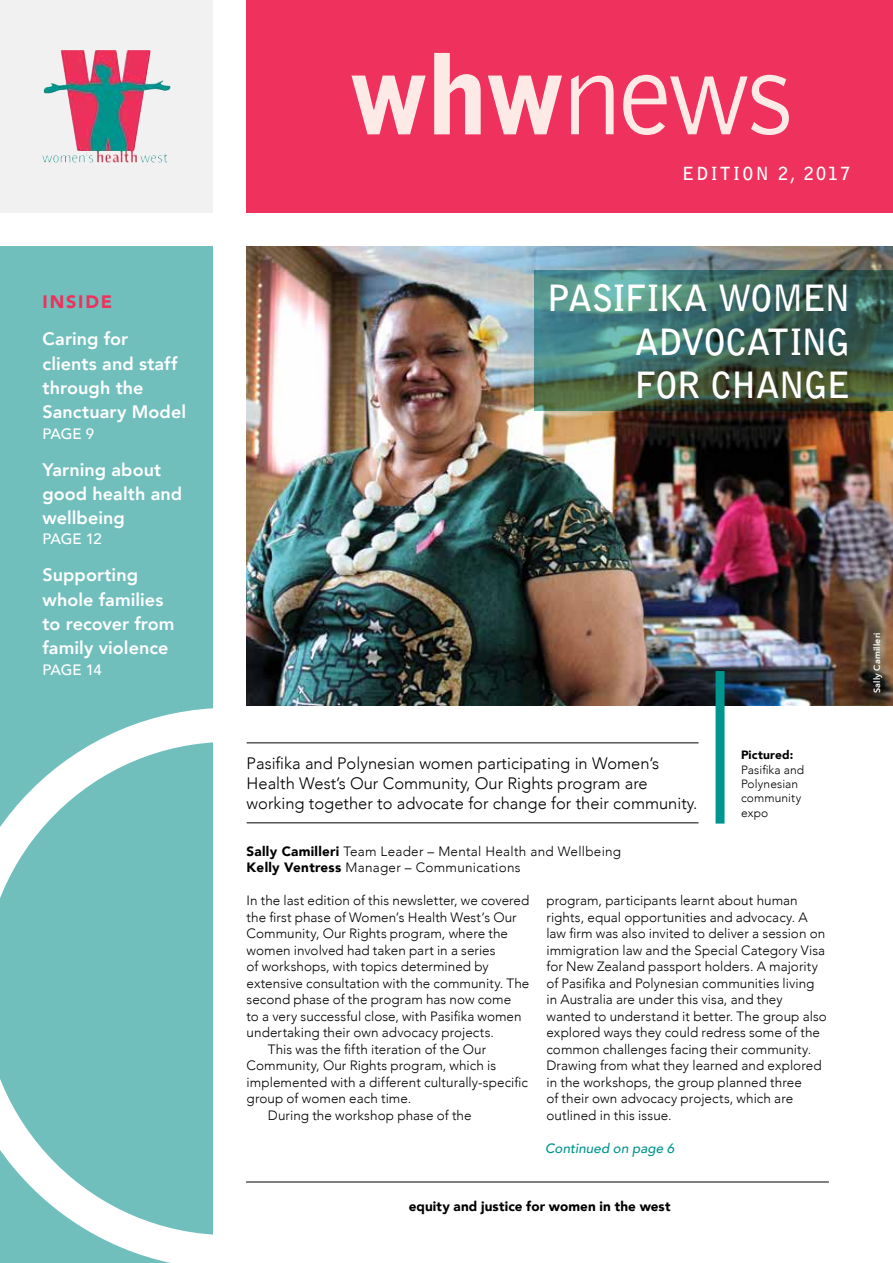
<style>
.page{position:relative;width:893px;height:1263px;background:#fff}
.page>*{position:absolute;margin:0;border:0;box-sizing:border-box;transform-origin:0 0}
.t1{font:700 36px/43.2px "Bell Gothic";letter-spacing:-.03em;color:#fff;text-align:justify}
.t2{font:800 18px/24.3px "Avenir";letter-spacing:.005em;color:#fff}
.t3{font:700 18px "Bell Gothic";letter-spacing:.125em;color:#fff}
.t4{font:900 18px "Avenir";letter-spacing:.1em;color:#ee325d}
.t5{font:300 16.5px/20.1px "Avenir";color:#000}
.t6{font:500 15px "Avenir";letter-spacing:-.02em;color:#fff}
.t7{font:300 13.5px/16.5px "Avenir";letter-spacing:.005em;color:#000}
.t8{font:900 13.5px "Avenir";letter-spacing:.005em;color:#000}
.t9{font:italic 500 13.5px "Avenir";letter-spacing:.005em;color:#00958e}
.t10{font:300 12px/14.4px "Avenir";letter-spacing:.01em;color:#000}
.t11{font:900 12px "Avenir";letter-spacing:.01em;color:#000}
.t12{font:800 9px "Avenir";letter-spacing:.02em;color:#fff}
.s1{font-weight:900}
</style>
<div class="page">
<div style="left:0;top:247px;width:213px;height:1016px;background:#71bfbd"></div>
<div style="left:0;top:0;width:213px;height:213px;background:#f1f1f2"></div>
<div style="left:247px;top:0;width:646px;height:213px;background:#ee325d"></div>
<img style="left:50px;top:50px;width:78px;height:36px">
<svg style="left:351px;top:53px;width:211px;height:81px"></svg>
<svg style="left:571px;top:75px;width:218px;height:60px"></svg>
<svg style="left:0;top:708px;width:510px;height:555px"></svg>
<hr style="left:247px;top:743px;width:451px;height:1px;background:#000">
<hr style="left:247px;top:822px;width:451px;height:1px;background:#000">
<hr style="left:246px;top:1182px;width:583px;height:1px;background:#000">
<img style="left:247px;top:247px;width:646px;height:458px">
<svg style="left:534px;top:270px;width:359px;height:140px;background:#426a5d"></svg>
<div style="left:716px;top:671px;width:8px;height:153px;background:#00958e"></div>
<h2 class="t4" style="left:43px;top:287px;width:71px">INSIDE</h2>
<h2 class="t2" style="left:43px;top:327px;width:145px">Caring for clients and staff through the<br>Sanctuary Model</h2>
<p class="t6" style="left:43px;top:420px;width:53px">PAGE 9</p>
<h2 class="t2" style="left:43px;top:457px;width:141px">Yarning about good health and wellbeing</h2>
<p class="t6" style="left:43px;top:526px;width:61px">PAGE 12</p>
<h2 class="t2" style="left:43px;top:563px;width:134px">Supporting whole families to recover from family violence</h2>
<p class="t6" style="left:43px;top:656px;width:61px">PAGE 14</p>
<h2 class="t3" style="left:682px;top:163px;width:170px">EDITION 2, 2017</h2>
<h1 class="t1" style="left:634px;top:277px;width:218px;text-indent:-88px">PASIFIKA WOMEN ADVOCATING FOR CHANGE</h1>
<p class="t11" style="left:741px;top:745px;width:54px">Pictured:</p>
<p class="t10" style="left:741px;top:762px;width:65px">Pasifika and<br>Polynesian community expo</p>
<p class="t5" style="left:247px;top:753px;width:452px">Pasifika and Polynesian women participating in Women’s<br>Health West’s Our Community, Our Rights program are working together to advocate for change for their community.</p>
<p class="t7" style="left:247px;top:843px;width:376px"><span class="s1">Sally Camilleri</span> Team Leader – Mental Health and Wellbeing<br><span class="s1">Kelly Ventress</span> Manager – Communications</p>
<p class="t7" style="left:247px;top:892px;width:284px">In the last edition of this newsletter, we covered</p>
<p class="t7" style="left:247px;top:909px;width:272px">the first phase of Women’s Health West’s Our</p>
<p class="t7" style="left:247px;top:925px;width:263px">Community, Our Rights program, where the</p>
<p class="t7" style="left:247px;top:942px;width:251px">women involved had taken part in a series</p>
<p class="t7" style="left:247px;top:958px;width:244px">of workshops, with topics determined by</p>
<p class="t7" style="left:247px;top:975px;width:284px">extensive consultation with the community. The</p>
<p class="t7" style="left:247px;top:991px;width:266px">second phase of the program has now come</p>
<p class="t7" style="left:247px;top:1008px;width:276px">to a very successful close, with Pasifika women</p>
<p class="t7" style="left:247px;top:1024px;width:249px">undertaking their own advocacy projects.</p>
<p class="t7" style="left:268px;top:1041px;width:220px">This was the fifth iteration of the Our</p>
<p class="t7" style="left:247px;top:1057px;width:251px">Community, Our Rights program, which is</p>
<p class="t7" style="left:247px;top:1074px;width:283px">implemented with a different culturally-specific</p>
<p class="t7" style="left:247px;top:1090px;width:166px">group of women each time.</p>
<p class="t7" style="left:268px;top:1107px;width:205px">During the workshop phase of the</p>
<p class="t7" style="left:546px;top:892px;width:282px">program, participants learnt about human rights, equal opportunities and advocacy. A law firm was also invited to deliver a session on immigration law and the Special Category Visa for New Zealand passport holders. A majority of Pasifika and Polynesian communities living in Australia are under this visa, and they wanted to understand it better. The group also explored ways they could redress some of the common challenges facing their community.<br>Drawing from what they learned and explored in the workshops, the group planned three<br>of their own advocacy projects, which are outlined in this issue.</p>
<p class="t9" style="left:545px;top:1140px;width:131px">Continued on page 6</p>
<p class="t8" style="left:409px;top:1194px;width:263px">equity and justice for women in the west</p>
<p class="t12" style="left:870px;top:693px;width:63px;rotate:-90deg">Sally Camilleri</p>
</div>
